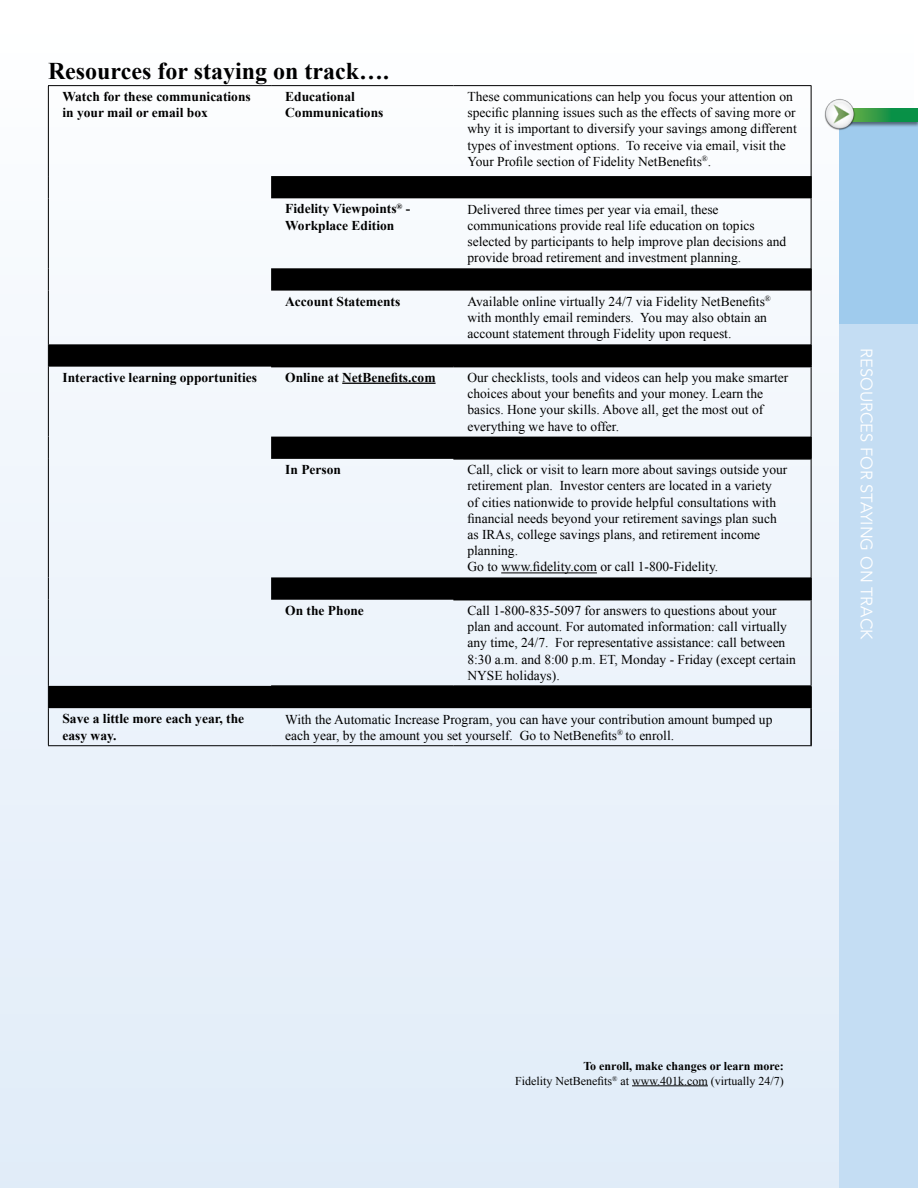
<style>
.page{position:relative;width:918px;height:1188px;background:#fff}
.page>*{position:absolute;margin:0;border:0;box-sizing:border-box;transform-origin:0 0}
.t1{font:700 24px "Times New Roman";color:#000}
.t2{font:16.5px "Avenir LT Std";color:#fff}
.t3{font:13.5px/16.2px "Times New Roman";color:#000}
.t4{font:700 13.5px/16.2px "Times New Roman";color:#000}
.t5{font:12px/14.4px "Times New Roman";color:#000;text-align:right}
.s1{font-weight:700}
</style>
<div class="page">
<div style="left:0;top:0;width:914px;height:1188px;background:linear-gradient(to bottom,#fdfefe,#e0ebf8)"></div>
<div style="left:839px;top:108px;width:79px;height:216px;background:#9fcbed"></div>
<div style="left:839px;top:324px;width:79px;height:864px;background:#c4ddf3"></div>
<svg style="left:49px;top:176px;width:762px;height:532px;fill:#f0f6fc"></svg>
<hr style="left:810px;top:176px;width:2px;height:22px;background:#000">
<hr style="left:810px;top:268px;width:2px;height:23px;background:#000">
<hr style="left:810px;top:344px;width:2px;height:22px;background:#000">
<hr style="left:271px;top:366px;width:182px;height:1px;background:#000">
<hr style="left:453px;top:366px;width:359px;height:1px;background:#000">
<hr style="left:810px;top:437px;width:2px;height:21px;background:#000">
<hr style="left:453px;top:458px;width:359px;height:2px;background:#000">
<hr style="left:810px;top:577px;width:2px;height:22px;background:#000">
<hr style="left:453px;top:599px;width:359px;height:1px;background:#000">
<hr style="left:810px;top:686px;width:2px;height:22px;background:#000">
<hr style="left:810px;top:708px;width:2px;height:37px;background:#000">
<hr style="left:48px;top:86px;width:1px;height:90px;background:#000">
<svg style="left:48px;top:176px;width:1px;height:22px"></svg>
<hr style="left:48px;top:198px;width:1px;height:70px;background:#000">
<svg style="left:48px;top:268px;width:1px;height:23px"></svg>
<hr style="left:48px;top:291px;width:1px;height:53px;background:#000">
<hr style="left:811px;top:86px;width:1px;height:90px;background:#000">
<hr style="left:48px;top:85px;width:223px;height:1px;background:#000">
<hr style="left:271px;top:85px;width:182px;height:1px;background:#000">
<hr style="left:453px;top:85px;width:359px;height:1px;background:#000">
<hr style="left:811px;top:198px;width:1px;height:70px;background:#000">
<hr style="left:811px;top:291px;width:1px;height:53px;background:#000">
<svg style="left:48px;top:344px;width:1px;height:23px"></svg>
<hr style="left:48px;top:367px;width:1px;height:70px;background:#000">
<svg style="left:48px;top:437px;width:1px;height:22px"></svg>
<hr style="left:48px;top:459px;width:1px;height:118px;background:#000">
<svg style="left:48px;top:577px;width:1px;height:23px"></svg>
<hr style="left:48px;top:600px;width:1px;height:86px;background:#000">
<hr style="left:811px;top:367px;width:1px;height:70px;background:#000">
<hr style="left:811px;top:460px;width:1px;height:117px;background:#000">
<hr style="left:811px;top:600px;width:1px;height:86px;background:#000">
<hr style="left:271px;top:686px;width:182px;height:1px;background:#000">
<hr style="left:453px;top:686px;width:359px;height:1px;background:#000">
<svg style="left:48px;top:686px;width:1px;height:22px"></svg>
<hr style="left:48px;top:708px;width:1px;height:37px;background:#000">
<hr style="left:48px;top:745px;width:223px;height:1px;background:#000">
<hr style="left:271px;top:745px;width:182px;height:1px;background:#000">
<hr style="left:453px;top:745px;width:359px;height:1px;background:#000">
<hr style="left:342px;top:383px;width:94px;height:1px;background:#000">
<hr style="left:501px;top:573px;width:96px;height:1px;background:#000">
<hr style="left:632px;top:1086px;width:76px;height:1px;background:#000">
<div style="left:829px;top:108px;width:89px;height:19px;background:#000;opacity:.5"></div>
<svg style="left:856px;top:108px;width:62px;height:14px"></svg>
<img style="left:822px;top:97px;width:34px;height:34px">
<h1 class="t1" style="left:48px;top:54px;width:343px">Resources for staying on track….</h1>
<p class="t4" style="left:62px;top:88px;width:190px">Watch for these communications in your mail or email box</p>
<p class="t4" style="left:285px;top:88px;width:100px">Educational<br>Communications</p>
<p class="t3" style="left:467px;top:88px;width:331px">These communications can help you focus your attention on specific planning issues such as the effects of saving more or why it is important to diversify your savings among different types of investment options. To receive via email, visit the Your Profile section of Fidelity NetBenefits<sup>®</sup>.</p>
<p class="t4" style="left:285px;top:200px;width:127px">Fidelity Viewpoints<sup>®</sup> -<br>Workplace Edition</p>
<p class="t3" style="left:467px;top:201px;width:320px">Delivered three times per year via email, these communications provide real life education on topics selected by participants to help improve plan decisions and provide broad retirement and investment planning.</p>
<p class="t4" style="left:285px;top:293px;width:117px">Account Statements</p>
<p class="t3" style="left:467px;top:293px;width:305px">Available online virtually 24/7 via Fidelity NetBenefits<sup>® </sup>with monthly email reminders. You may also obtain an account statement through Fidelity upon request.</p>
<p class="t4" style="left:62px;top:369px;width:196px">Interactive learning opportunities</p>
<p class="t4" style="left:285px;top:369px;width:152px">Online at NetBenefits.com</p>
<p class="t3" style="left:467px;top:369px;width:322px">Our checklists, tools and videos can help you make smarter choices about your benefits and your money. Learn the basics. Hone your skills. Above all, get the most out of everything we have to offer.</p>
<p class="t4" style="left:285px;top:461px;width:57px">In Person</p>
<p class="t3" style="left:467px;top:461px;width:321px">Call, click or visit to learn more about savings outside your retirement plan. Investor centers are located in a variety<br>of cities nationwide to provide helpful consultations with financial needs beyond your retirement savings plan such as IRAs, college savings plans, and retirement income planning.<br>Go to www.fidelity.com or call 1-800-Fidelity.</p>
<p class="t4" style="left:285px;top:602px;width:80px">On the Phone</p>
<p class="t3" style="left:467px;top:602px;width:330px">Call 1-800-835-5097 for answers to questions about your plan and account. For automated information: call virtually any time, 24/7. For representative assistance: call between 8:30 a.m. and 8:00 p.m. ET, Monday - Friday (except certain NYSE holidays).</p>
<p class="t4" style="left:62px;top:710px;width:183px">Save a little more each year, the easy way.</p>
<p class="t3" style="left:285px;top:710px;width:489px">With the Automatic Increase Program, you can have your contribution amount bumped up each year, by the amount you set yourself. Go to NetBenefits<sup>®</sup> to enroll.</p>
<p class="t2" style="left:876px;top:348px;width:293px;rotate:90deg">RESOURCES FOR STAYING ON TRACK</p>
<p class="t5" style="left:515px;top:1059px;width:270px"><span class="s1">To enroll, make changes or learn more:<br></span>Fidelity NetBenefits<sup>®</sup> at www.401k.com (virtually 24/7)</p>
</div>
